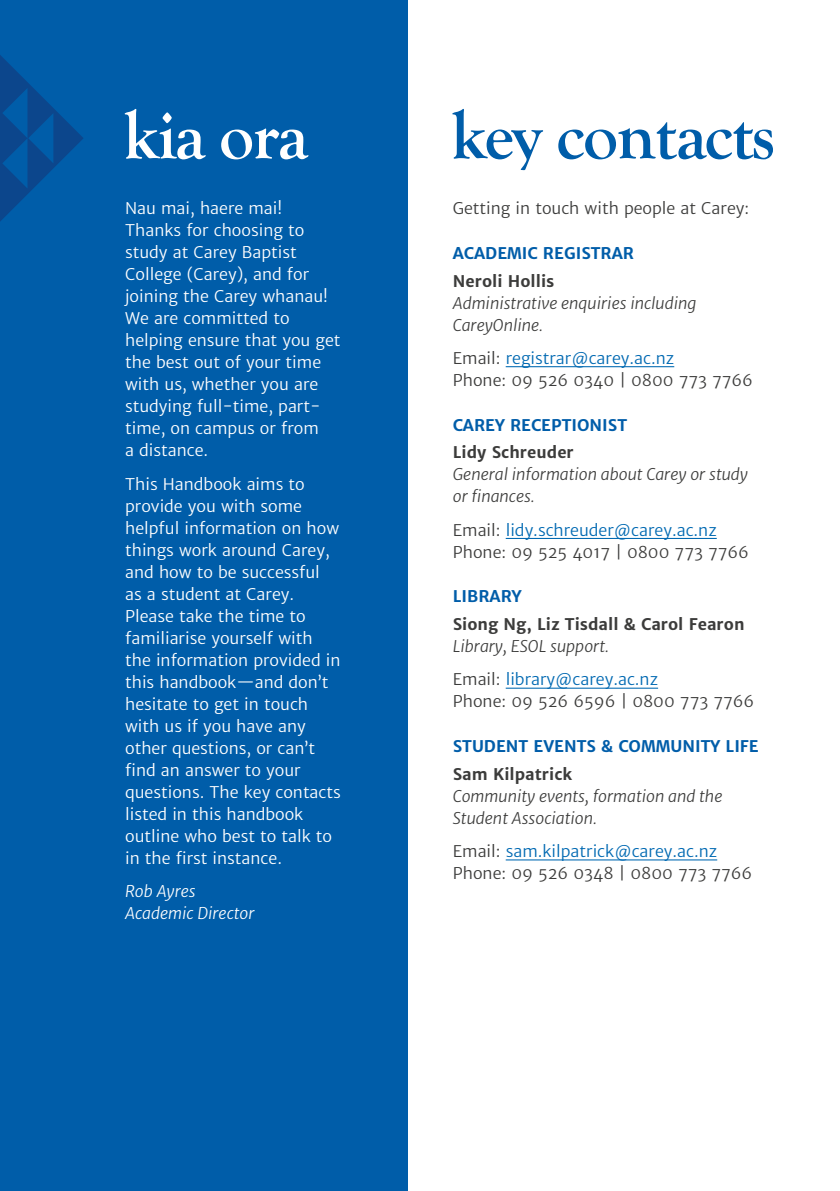
<style>
.page{position:relative;width:840px;height:1191px;background:#fff}
.page>*{position:absolute;margin:0;border:0;box-sizing:border-box;transform-origin:0 0}
.t1{font:700 70px "Goudy Old Style T";letter-spacing:-.025em;color:#005da9}
.t2{font:700 70px "Goudy Old Style T";letter-spacing:-.025em;color:#fff}
.t3{font:16px/22px "Merriweather Sans";color:#fff}
.t4{font:16px/22px "Merriweather Sans";color:#3c3c3b}
.t5{font:italic 16px/22px "Merriweather Sans";color:#3c3c3b}
.t6{font:700 16px "Merriweather Sans";color:#005da9}
.t7{font:700 16px "Merriweather Sans";color:#3c3c3b}
.t8{font:italic 16px/22px "Merriweather Sans";color:#fff}
.s1{color:#0069b2}
.s2{font-style:normal}
.s3{font-style:normal;color:#0069b2}
</style>
<div class="page">
<div style="left:0;top:0;width:408px;height:1191px;background:#005da9"></div>
<hr style="left:505px;top:366px;width:169px;height:1px;background:#0069b2">
<hr style="left:505px;top:538px;width:211px;height:1px;background:#0069b2">
<hr style="left:505px;top:687px;width:152px;height:1px;background:#0069b2">
<hr style="left:505px;top:859px;width:211px;height:1px;background:#0069b2">
<svg style="left:0;top:55px;width:83px;height:166px"></svg>
<h1 class="t2" style="left:123px;top:96px;width:186px">kia ora</h1>
<p class="t3" style="left:125px;top:198px;width:217px">Nau mai, haere mai!<br>Thanks for choosing to study at Carey Baptist<br>College (Carey), and for joining the Carey whanau!<br>We are committed to helping ensure that you get the best out of your time with us, whether you are studying full‑time, part&shy;time, on campus or from<br>a distance.</p>
<p class="t3" style="left:125px;top:473px;width:217px">This Handbook aims to provide you with some helpful information on how things work around Carey, and how to be successful<br>as a student at Carey.<br>Please take the time to familiarise yourself with the information provided in this handbook—and don’t hesitate to get in touch with us if you have any other questions, or can’t find an answer to your questions. The key contacts listed in this handbook outline who best to talk to in the first instance.</p>
<p class="t8" style="left:125px;top:880px;width:131px">Rob Ayres<br>Academic Director</p>
<h1 class="t1" style="left:450px;top:96px;width:326px">key contacts</h1>
<p class="t4" style="left:452px;top:198px;width:298px">Getting in touch with people at Carey:</p>
<p class="t6" style="left:452px;top:243px;width:183px">ACADEMIC REGISTRAR</p>
<p class="t7" style="left:452px;top:271px;width:103px">Neroli Hollis</p>
<p class="t5" style="left:452px;top:292px;width:245px">Administrative enquiries including<br>CareyOnline.</p>
<p class="t4" style="left:452px;top:347px;width:301px">Email: <span class="s1">registrar@carey.ac.nz<br></span>Phone: 09 526 0340 | 0800 773 7766</p>
<p class="t6" style="left:452px;top:415px;width:176px">CAREY RECEPTIONIST</p>
<p class="t7" style="left:452px;top:443px;width:122px">Lidy Schreuder</p>
<p class="t5" style="left:452px;top:464px;width:297px">General information about Carey or study or finances.</p>
<p class="t4" style="left:452px;top:519px;width:297px">Email: <span class="s1">lidy.schreuder@carey.ac.nz<br></span>Phone: 09 525 4017 | 0800 773 7766</p>
<p class="t6" style="left:452px;top:587px;width:70px">LIBRARY</p>
<p class="t7" style="left:452px;top:614px;width:293px">Siong Ng, Liz Tisdall &amp; Carol Fearon</p>
<p class="t5" style="left:452px;top:630px;width:207px;line-height:33.4px">Library, ESOL support.<br><span class="s2">Email:</span> <span class="s3">library@carey.ac.nz</span></p>
<p class="t4" style="left:452px;top:691px;width:303px">Phone: 09 526 6596 | 0800 773 7766</p>
<p class="t6" style="left:452px;top:736px;width:307px">STUDENT EVENTS &amp; COMMUNITY LIFE</p>
<p class="t7" style="left:452px;top:764px;width:121px">Sam Kilpatrick</p>
<p class="t5" style="left:452px;top:785px;width:271px">Community events, formation and the<br>Student Association.</p>
<p class="t4" style="left:452px;top:840px;width:301px">Email: <span class="s1">sam.kilpatrick@carey.ac.nz<br></span>Phone: 09 526 0348 | 0800 773 7766</p>
</div>
